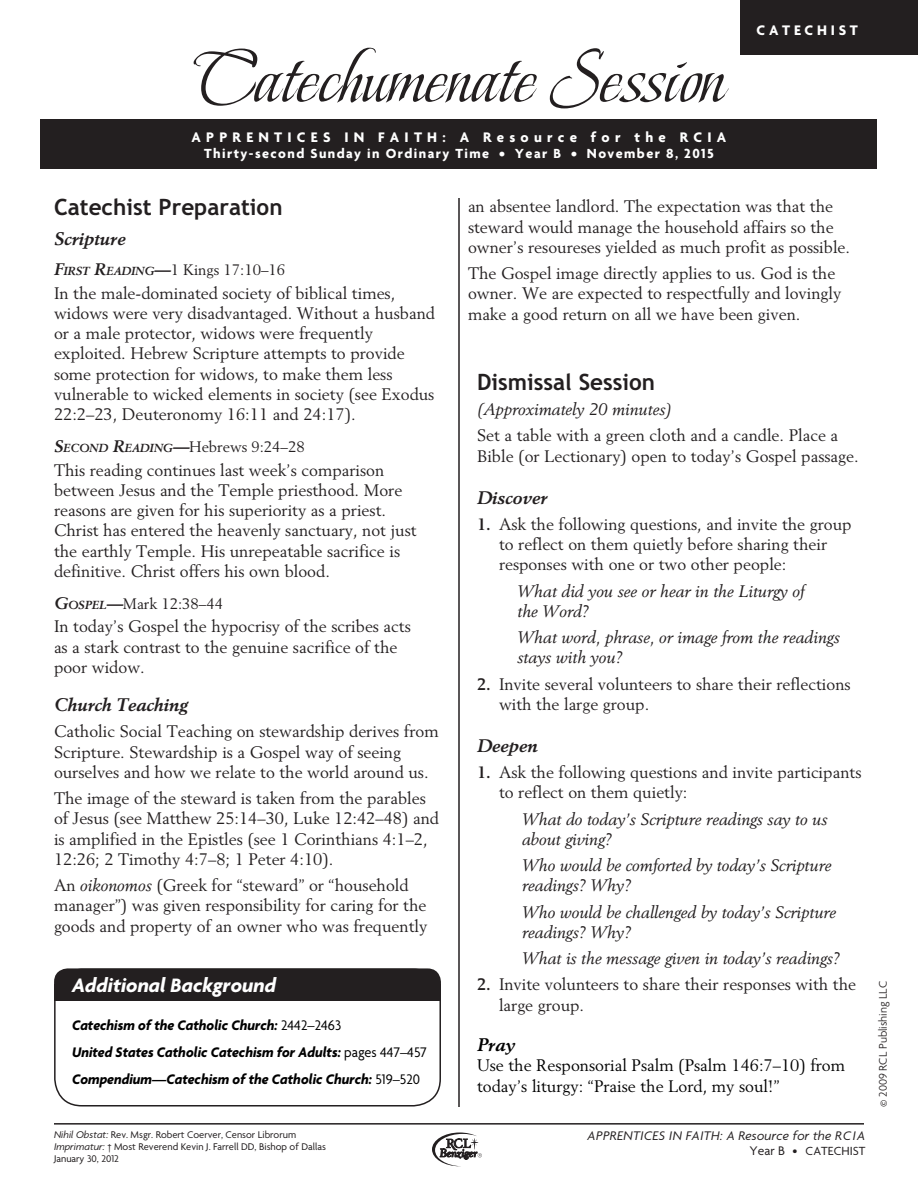
<style>
.page{position:relative;width:918px;height:1188px;background:#fff}
.page>*{position:absolute;margin:0;border:0;box-sizing:border-box;transform-origin:0 0}
.t1{font:78px "Beau Rivage One ROB";color:#231f20}
.HeadA{font:700 22.5px "Trebuchet";color:#231f20}
.t2{font:italic 700 21px "Agenda";color:#fff}
.HeadB{font:italic 700 18px "Berling LT Std";color:#231f20}
.t3{font:italic 700 18px "Berling LT Std";color:#000}
.RCIA-Text{font:16.5px/20.2px "Berling LT Std";color:#231f20}
.RCIA-Text-2{font:italic 16.5px/20.2px "Berling LT Std";color:#231f20}
.t4{font:16.5px/20.2px "Berling LT Std";color:#000}
.t5{font:italic 700 15px/27px "Agenda";color:#000;scale:.95 1}
.HeadB-2{font:15px "Berling LT Std";color:#231f20}
.t6{font:700 15px "Agenda";letter-spacing:.35em;color:#fff}
.t7{font:700 15px "Agenda";letter-spacing:.25em;color:#fff}
.t8{font:700 14.25px "Agenda";letter-spacing:.1em;color:#fff}
.t9{font:italic 13.5px "Agenda";letter-spacing:.025em;color:#231f20}
.t10{font:12.75px "Agenda";letter-spacing:.005em;color:#231f20}
.t11{font:300 12px "Agenda";color:#231f20}
.Bottom_rule{font:10.5px/12px "Agenda";color:#231f20}
.s1{font-weight:700;font-style:italic;font-size:16.5px}
.s2{font-weight:700;font-style:italic;font-size:11.55px}
.s3{font-style:italic}
.s4{font-weight:700}
.s5{font-weight:400;font-style:normal}
.s6{font-size:13.5px}
</style>
<div class="page">
<div style="left:740px;top:0;width:178px;height:54px;background:#231f20"></div>
<div style="left:40px;top:119px;width:838px;height:50px;background:#231f20"></div>
<hr style="left:458px;top:198px;width:2px;height:909px;background:#231f20">
<div style="left:54px;top:969px;width:387px;height:138px;border:2px solid #231f20;border-radius:27px"></div>
<div style="left:54px;top:968px;width:387px;height:33px;background:#231f20;border-radius:14px"></div>
<div style="left:54px;top:984px;width:387px;height:17px;background:#231f20"></div>
<hr style="left:54px;top:1123px;width:810px;height:2px;background:#231f20">
<svg style="left:432px;top:1133px;width:50px;height:33px"></svg>
<p class="t1" style="left:193px;top:29px;width:533px">Catechumenate Session</p>
<p class="t7" style="left:757px;top:21px;width:103px">CATECHIST</p>
<p class="t6" style="left:192px;top:128px;width:536px">APPRENTICES IN FAITH: A Resource for the RCIA</p>
<p class="t8" style="left:204px;top:145px;width:511px">Thirty-second Sunday in Ordinary Time • Year B • November 8, 2015</p>
<p class="HeadA" style="left:54px;top:193px;width:230px">Catechist Preparation</p>
<p class="HeadB" style="left:54px;top:228px;width:73px">Scripture</p>
<p class="HeadB-2" style="left:54px;top:261px;width:233px"><span class="s1">F</span><span class="s2">IRST</span> <span class="s1">R</span><span class="s2">EADING</span><span class="s1">—</span>1 Kings 17:10–16</p>
<p class="RCIA-Text" style="left:54px;top:282px;width:383px">In the male-dominated society of biblical times, widows were very disadvantaged. Without a husband or a male protector, widows were frequently exploited. Hebrew Scripture attempts to provide some protection for widows, to make them less vulnerable to wicked elements in society (see Exodus 22:2–23, Deuteronomy 16:11 and 24:17).</p>
<p class="HeadB-2" style="left:54px;top:438px;width:252px"><span class="s1">S</span><span class="s2">ECOND</span> <span class="s1">R</span><span class="s2">EADING</span><span class="s1">—</span>Hebrews 9:24–28</p>
<p class="RCIA-Text" style="left:54px;top:459px;width:364px">This reading continues last week’s comparison between Jesus and the Temple priesthood. More reasons are given for his superiority as a priest.<br>Christ has entered the heavenly sanctuary, not just the earthly Temple. His unrepeatable sacrifice is definitive. Christ offers his own blood.</p>
<p class="HeadB-2" style="left:54px;top:595px;width:171px"><span class="s1">G</span><span class="s2">OSPEL</span><span class="s1">—</span>Mark 12:38–44</p>
<p class="RCIA-Text" style="left:54px;top:616px;width:358px">In today’s Gospel the hypocrisy of the scribes acts as a stark contrast to the genuine sacrifice of the poor widow.</p>
<p class="HeadB" style="left:54px;top:694px;width:135px">Church Teaching</p>
<p class="RCIA-Text" style="left:54px;top:721px;width:386px">Catholic Social Teaching on stewardship derives from<br>Scripture. Stewardship is a Gospel way of seeing ourselves and how we relate to the world around us.</p>
<p class="RCIA-Text" style="left:54px;top:788px;width:387px">The image of the steward is taken from the parables of Jesus (see Matthew 25:14–30, Luke 12:42–48) and is amplified in the Epistles (see 1 Corinthians 4:1–2, 12:26; 2 Timothy 4:7–8; 1 Peter 4:10).</p>
<p class="RCIA-Text" style="left:54px;top:875px;width:375px">An <span class="s3">oikonomos</span> (Greek for “steward” or “household manager”) was given responsibility for caring for the goods and property of an owner who was frequently</p>
<p class="RCIA-Text" style="left:468px;top:196px;width:384px">an absentee landlord. The expectation was that the steward would manage the household affairs so the owner’s resoureses yielded as much profit as possible.</p>
<p class="RCIA-Text" style="left:468px;top:263px;width:375px">The Gospel image directly applies to us. God is the owner. We are expected to respectfully and lovingly make a good return on all we have been given.</p>
<p class="HeadA" style="left:477px;top:369px;width:180px">Dismissal Session</p>
<p class="RCIA-Text-2" style="left:477px;top:399px;width:196px">(Approximately 20 minutes)</p>
<p class="RCIA-Text" style="left:477px;top:425px;width:383px">Set a table with a green cloth and a candle. Place a<br>Bible (or Lectionary) open to today’s Gospel passage.</p>
<p class="HeadB" style="left:477px;top:487px;width:72px">Discover</p>
<p class="RCIA-Text" style="left:499px;top:514px;width:354px;text-indent:-22px"><span class="s4">1.</span> Ask the following questions, and invite the group to reflect on them quietly before sharing their responses with one or two other people:</p>
<p class="RCIA-Text-2" style="left:518px;top:581px;width:288px">What did you see or hear in the Liturgy of the Word?</p>
<p class="RCIA-Text-2" style="left:518px;top:627px;width:324px">What word, phrase, or image from the readings stays with you?</p>
<p class="RCIA-Text" style="left:499px;top:674px;width:353px;text-indent:-22px"><span class="s4">2.</span> Invite several volunteers to share their reflections with the large group.</p>
<p class="HeadB" style="left:477px;top:735px;width:62px">Deepen</p>
<p class="RCIA-Text" style="left:499px;top:762px;width:364px;text-indent:-22px"><span class="s4">1.</span> Ask the following questions and invite participants to reflect on them quietly:</p>
<p class="RCIA-Text-2" style="left:522px;top:809px;width:307px">What do today’s Scripture readings say to us about giving?</p>
<p class="RCIA-Text-2" style="left:522px;top:855px;width:311px">Who would be comforted by today’s Scripture readings? Why?</p>
<p class="RCIA-Text-2" style="left:522px;top:902px;width:316px">Who would be challenged by today’s Scripture readings? Why?</p>
<p class="RCIA-Text-2" style="left:522px;top:948px;width:320px">What is the message given in today’s readings?</p>
<p class="RCIA-Text" style="left:499px;top:974px;width:359px;text-indent:-22px"><span class="s4">2.</span> Invite volunteers to share their responses with the large group.</p>
<p class="t3" style="left:477px;top:1034px;width:40px">Pray</p>
<p class="t4" style="left:477px;top:1055px;width:370px">Use the Responsorial Psalm (Psalm 146:7–10) from today’s liturgy: “Praise the Lord, my soul!”</p>
<p class="t2" style="left:72px;top:973px;width:206px">Additional Background</p>
<p class="t5" style="left:72px;top:1011px;width:375px">Catechism of the Catholic Church: <span class="s5">2442–2463<br></span>United States Catholic Catechism for Adults: <span class="s5">pages 447–457<br></span>Compendium—Catechism of the Catholic Church: <span class="s5">519–520</span></p>
<p class="Bottom_rule" style="left:54px;top:1128px;width:273px"><span class="s3">Nihil Obstat:</span> Rev. Msgr. Robert Coerver, Censor Librorum<br><span class="s3">Imprimatur:</span> † Most Reverend Kevin J. Farrell DD, Bishop of Dallas<br>January 30, 2012</p>
<p class="t9" style="left:588px;top:1127px;width:279px">APPRENTICES IN FAITH: A Resource for the RCIA</p>
<p class="t10" style="left:750px;top:1143px;width:117px"><span class="s6">Year B •</span> CATECHIST</p>
<p class="t11" style="left:876px;top:1107px;width:127px;rotate:-90deg">© 2009 RCL Publishing LLC</p>
</div>
